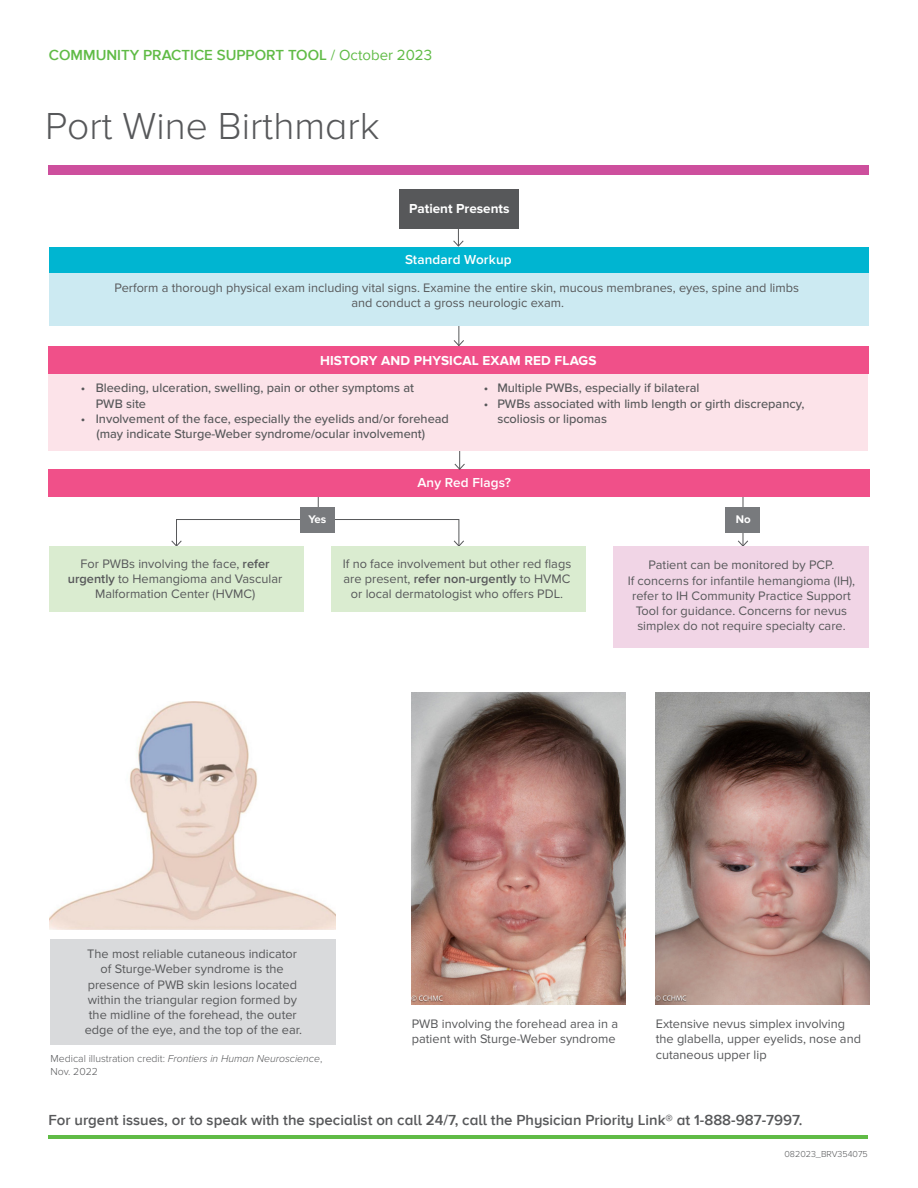
<style>
.page{position:relative;width:918px;height:1188px;background:#fff}
.page>*{position:absolute;margin:0;border:0;box-sizing:border-box;transform-origin:0 0}
.t1{font:300 39px "Proxima Nova A";color:#57585a}
.t2{font:600 15px "Proxima Nova A";color:#57585a}
.t3{font:600 15px "Proxima Nova A";color:#60bb46}
.t4{font:700 13.5px "Proxima Nova";letter-spacing:.005em;color:#fff}
.t5{font:600 13.5px "Proxima Nova";letter-spacing:.01em;color:#fff}
.t6{font:12.75px/15.3px "Proxima Nova";color:#57585a;text-align:center}
.t7{font:500 12.75px/15.3px "Proxima Nova";color:#57585a}
.t8{font:700 11.55px "Proxima Nova";color:#fff}
.t9{font:300 10.5px/12.6px "Proxima Nova";color:#57585a}
.t10{font:300 9px "Proxima Nova";color:#57585a}
.s1{font-weight:400}
.s2{font-weight:600}
.s3{font-style:italic}
</style>
<div class="page">
<div style="left:176px;top:519px;width:283px;height:27px;border:1px solid #57585a"></div>
<svg style="left:171px;top:540px;width:11px;height:7px"></svg>
<svg style="left:453px;top:540px;width:12px;height:7px"></svg>
<hr style="left:318px;top:486px;width:1px;height:39px;background:#57585a">
<hr style="left:743px;top:486px;width:1px;height:60px;background:#57585a">
<svg style="left:737px;top:540px;width:12px;height:7px"></svg>
<div style="left:300px;top:507px;width:35px;height:26px;background:#787a7d"></div>
<div style="left:726px;top:507px;width:34px;height:26px;background:#787a7d"></div>
<hr style="left:458px;top:292px;width:1px;height:54px;background:#57585a">
<svg style="left:453px;top:339px;width:11px;height:7px"></svg>
<div style="left:50px;top:250px;width:819px;height:75px;background:#cceaf2"></div>
<div style="left:49px;top:165px;width:820px;height:10px;background:#cd4f9d"></div>
<hr style="left:49px;top:1135px;width:819px;height:4px;background:#60bb46">
<div style="left:50px;top:247px;width:819px;height:26px;background:#00b5d1"></div>
<svg style="left:453px;top:229px;width:11px;height:18px"></svg>
<div style="left:400px;top:189px;width:119px;height:40px;background:#57585a"></div>
<div style="left:49px;top:470px;width:821px;height:27px;background:#f05089"></div>
<div style="left:50px;top:547px;width:254px;height:65px;background:#daecd0"></div>
<div style="left:614px;top:547px;width:255px;height:101px;background:#f1d5e6"></div>
<hr style="left:459px;top:401px;width:1px;height:68px;background:#57585a">
<svg style="left:454px;top:463px;width:12px;height:7px"></svg>
<div style="left:49px;top:346px;width:819px;height:104px;background:#fce3e9"></div>
<div style="left:49px;top:346px;width:820px;height:27px;background:#f05089"></div>
<div style="left:332px;top:547px;width:254px;height:65px;background:#daecd0"></div>
<img style="left:50px;top:702px;width:285px;height:228px">
<div style="left:50px;top:939px;width:286px;height:106px;background:#d9dadc"></div>
<img style="left:656px;top:693px;width:214px;height:312px">
<img style="left:412px;top:693px;width:214px;height:312px">
<p class="t3" style="left:49px;top:46px;width:385px">COMMUNITY PRACTICE SUPPORT TOOL <span class="s1">/ October 2023</span></p>
<p class="t1" style="left:45px;top:104px;width:336px">Port Wine Birthmark</p>
<p class="t4" style="left:409px;top:201px;width:102px">Patient Presents</p>
<p class="t5" style="left:407px;top:249px;width:106px">Standard Workup</p>
<p class="t5" style="left:405px;top:252px;width:108px">Standard Workup</p>
<p class="t6" style="left:114px;top:280px;width:686px">Perform a thorough physical exam including vital signs. Examine the entire skin, mucous membranes, eyes, spine and limbs and conduct a gross neurologic exam.</p>
<p class="t4" style="left:320px;top:352px;width:278px">HISTORY AND PHYSICAL EXAM RED FLAGS</p>
<p class="t7" style="left:81px;top:381px;width:335px">• Bleeding, ulceration, swelling, pain or other symptoms at</p>
<p class="t7" style="left:96px;top:396px;width:52px">PWB site</p>
<p class="t7" style="left:96px;top:412px;width:354px;text-indent:-15px">• Involvement of the face, especially the eyelids and/or forehead (may indicate Sturge-Weber syndrome/ocular involvement)</p>
<p class="t7" style="left:484px;top:381px;width:217px">• Multiple PWBs, especially if bilateral</p>
<p class="t7" style="left:497px;top:396px;width:309px;text-indent:-14px">• PWBs associated with limb length or girth discrepancy, scoliosis or lipomas</p>
<p class="t5" style="left:417px;top:475px;width:95px">Any Red Flags?</p>
<p class="t8" style="left:309px;top:513px;width:19px">Yes</p>
<p class="t8" style="left:736px;top:513px;width:16px">No</p>
<p class="t6" style="left:68px;top:556px;width:216px">For PWBs involving the face, <span class="s2">refer urgently</span> to Hemangioma and Vascular<br>Malformation Center (HVMC)</p>
<p class="t6" style="left:649px;top:558px;width:187px">Patient can be monitored by PCP.</p>
<p class="t6" style="left:343px;top:556px;width:230px">If no face involvement but other red flags are present, <span class="s2">refer non-urgently</span> to HVMC or local dermatologist who offers PDL.</p>
<p class="t6" style="left:628px;top:573px;width:229px">If concerns for infantile hemangioma (IH), refer to IH Community Practice Support Tool for guidance. Concerns for nevus simplex do not require specialty care.</p>
<p class="t6" style="left:87px;top:947px;width:211px">The most reliable cutaneous indicator</p>
<p class="t6" style="left:101px;top:962px;width:185px">of Sturge-Weber syndrome is the</p>
<p class="t6" style="left:88px;top:977px;width:211px">presence of PWB skin lesions located</p>
<p class="t6" style="left:88px;top:992px;width:211px">within the triangular region formed by</p>
<p class="t6" style="left:89px;top:1008px;width:209px">the midline of the forehead, the outer</p>
<p class="t6" style="left:85px;top:1023px;width:219px">edge of the eye, and the top of the ear.</p>
<p class="t9" style="left:51px;top:1053px;width:273px">Medical illustration credit: <span class="s3">Frontiers in Human Neuroscience</span>,<br>Nov. 2022</p>
<p class="t6" style="left:412px;top:1016px;width:208px;text-align:left">PWB involving the forehead area in a patient with Sturge-Weber syndrome</p>
<p class="t6" style="left:656px;top:1016px;width:207px;text-align:left">Extensive nevus simplex involving the glabella, upper eyelids, nose and cutaneous upper lip</p>
<p class="t2" style="left:49px;top:1111px;width:755px">For urgent issues, or to speak with the specialist on call 24/7, call the Physician Priority Link® at 1-888-987-7997.</p>
<p class="t10" style="left:784px;top:1148px;width:85px">082023_BRV354075</p>
</div>
